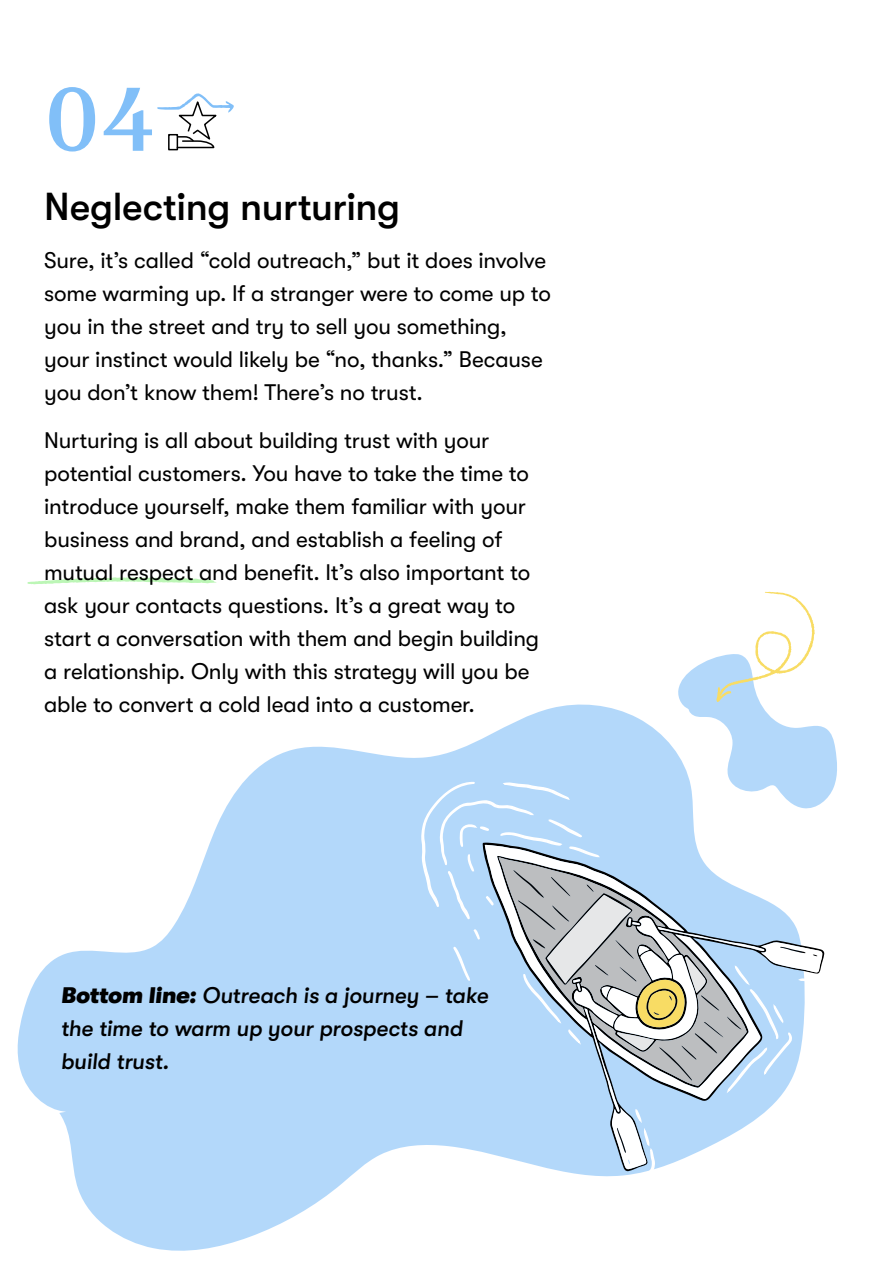
<style>
.page{position:relative;width:893px;height:1263px;background:#fff}
.page>*{position:absolute;margin:0;border:0;box-sizing:border-box;transform-origin:0 0}
.t1{font:500 90px "Circe Slab C";color:#81bff8}
.t2{font:500 39px "GT Walsheim Pro";letter-spacing:-.015em;color:#000}
.t3{font:22.5px/33px "GT Walsheim Pro";letter-spacing:-.01em;color:#000}
.t4{font:italic 500 22.5px/33px "GT Walsheim Pro";letter-spacing:-.01em;color:#000}
.s1{font-weight:900}
</style>
<div class="page">
<svg style="left:18px;top:746px;width:593px;height:505px;fill:#b3d8fa"></svg>
<svg style="left:27px;top:577px;width:190px;height:7px"></svg>
<div style="left:168px;top:134px;width:10px;height:16px;border:2px solid #000"></div>
<svg style="left:157px;top:93px;width:77px;height:56px"></svg>
<svg style="left:420px;top:592px;width:417px;height:584px"></svg>
<h1 class="t1" style="left:43px;top:69px;width:115px">04</h1>
<h2 class="t2" style="left:44px;top:185px;width:358px">Neglecting nurturing</h2>
<p class="t3" style="left:44px;top:244px;width:508px">Sure, it’s called “cold outreach,” but it does involve some warming up. If a stranger were to come up to you in the street and try to sell you something, your instinct would likely be “no, thanks.” Because you don’t know them! There’s no trust.</p>
<p class="t3" style="left:44px;top:424px;width:497px">Nurturing is all about building trust with your potential customers. You have to take the time to introduce yourself, make them familiar with your business and brand, and establish a feeling of mutual respect and benefit. It’s also important to ask your contacts questions. It’s a great way to start a conversation with them and begin building a relationship. Only with this strategy will you be able to convert a cold lead into a customer.</p>
<p class="t4" style="left:61px;top:979px;width:429px"><span class="s1">Bottom line:</span> Outreach is a journey – take the time to warm up your prospects and build trust.</p>
</div>
